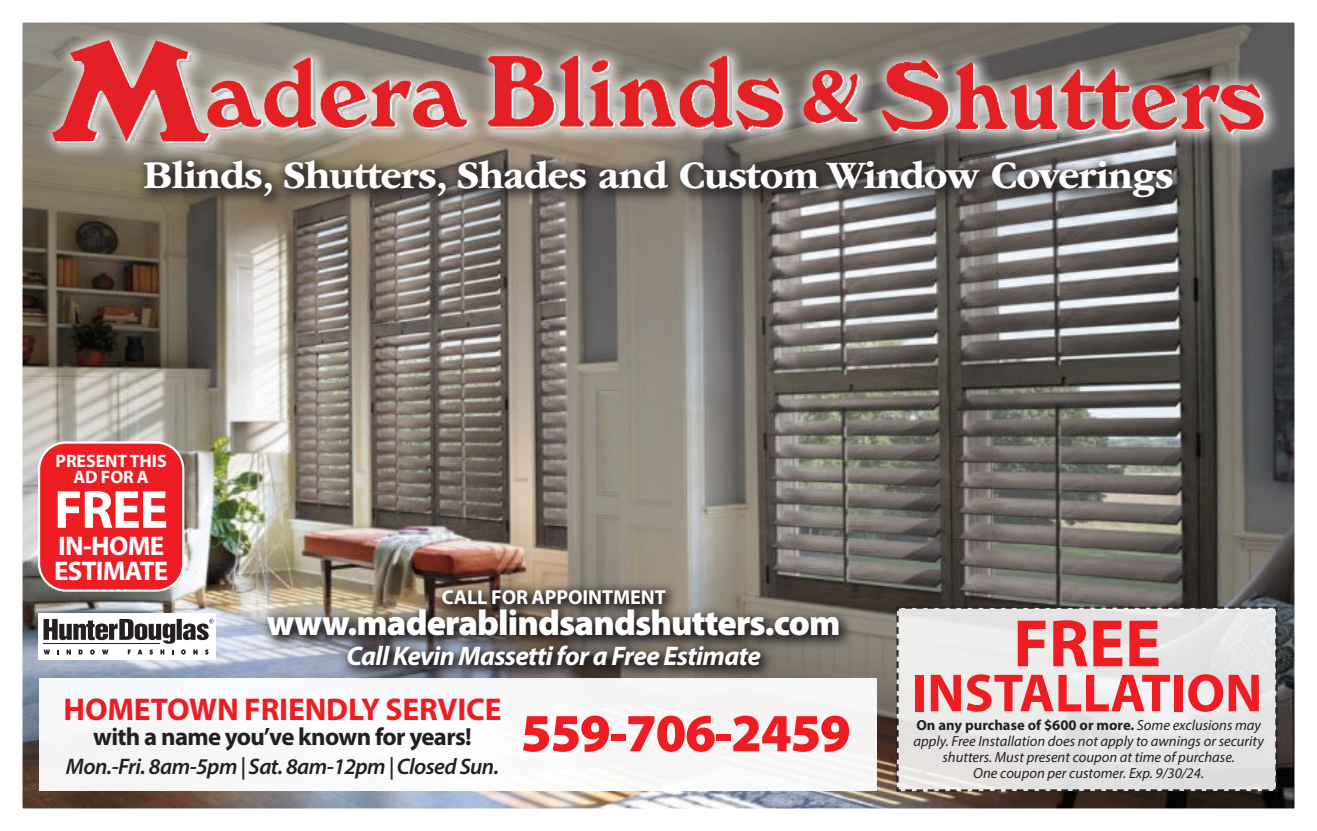
<style>
.page{position:relative;width:1317px;height:831px;background:#fff}
.page>*{position:absolute;margin:0;border:0;box-sizing:border-box;transform-origin:0 0}
.t1{font:700 67.5px "Myriad Pro";color:#ee1d23}
.t2{font:900 54px "Myriad Pro";letter-spacing:-.025em;color:#ee1d23}
.t3{font:700 54px "Myriad Pro";color:#ee1d23}
.t4{font:700 54px "Myriad Pro";color:#fff}
.t5{font:700 40.5px "ITC Garamond Std";letter-spacing:-.025em;color:#fff}
.t6{font:900 36px "Myriad Pro";letter-spacing:-.025em;color:#fff}
.t7{font:700 31.5px "Myriad Pro";letter-spacing:-.005em;color:#ee1d23}
.t8{font:italic 700 27px "Myriad Pro";letter-spacing:-.025em;color:#fff}
.t9{font:700 27px/24.8px "Myriad Pro";letter-spacing:-.025em;color:#fff}
.t10{font:700 24.75px "Myriad Pro";letter-spacing:-.025em;color:#231f20}
.t11{font:italic 600 22.5px "Myriad Pro";letter-spacing:-.025em;color:#231f20}
.t12{font:700 20.25px "Myriad Pro";letter-spacing:-.005em;color:#fff}
.t13{font:700 18px/15.8px "Myriad Pro";letter-spacing:-.005em;color:#fff;text-align:center}
.t14{font:italic 14.62px/15.8px "Myriad Pro";color:#231f20;text-align:center}
.s1{font-weight:700;font-style:normal}
</style>
<div class="page">
<img style="left:23px;top:23px;width:1270px;height:784px">
<div style="left:39px;top:26px;width:1243px;height:134px;background:#fff;opacity:.75"></div>
<img style="left:37px;top:32px;width:1242px;height:139px">
<div style="left:40px;top:678px;width:836px;height:112px;background:#f8f8f8"></div>
<div style="left:134px;top:150px;width:1055px;height:64px;background:#231f20;opacity:.75"></div>
<svg style="left:895px;top:605px;width:383px;height:187px"></svg>
<div style="left:38px;top:613px;width:178px;height:46px;background:#fff"></div>
<svg style="left:44px;top:618px;width:169px;height:25px"></svg>
<svg style="left:44px;top:649px;width:6px;height:5px"></svg>
<svg style="left:67px;top:649px;width:4px;height:5px"></svg>
<svg style="left:79px;top:649px;width:4px;height:5px"></svg>
<svg style="left:90px;top:649px;width:5px;height:5px"></svg>
<svg style="left:102px;top:649px;width:6px;height:5px"></svg>
<svg style="left:128px;top:649px;width:3px;height:5px"></svg>
<svg style="left:138px;top:649px;width:4px;height:5px"></svg>
<svg style="left:149px;top:649px;width:4px;height:5px"></svg>
<svg style="left:160px;top:649px;width:4px;height:5px"></svg>
<svg style="left:181px;top:649px;width:5px;height:5px"></svg>
<svg style="left:193px;top:649px;width:4px;height:5px"></svg>
<svg style="left:205px;top:649px;width:3px;height:5px"></svg>
<hr style="left:44px;top:643px;width:116px;height:1px;background:#231f20">
<div style="left:39px;top:442px;width:144px;height:148px;background:#ee1d23;border-radius:27px"></div>
<div style="left:38px;top:441px;width:146px;height:150px;border:2px solid #fff;border-radius:27px"></div>
<img style="left:260px;top:580px;width:594px;height:99px">
<h3 class="t5" style="left:143px;top:152px;width:1032px">Blinds, Shutters, Shades and Custom Window Coverings</h3>
<p class="t13" style="left:56px;top:452px;width:113px">PRESENT THIS<br>AD FOR A</p>
<h2 class="t4" style="left:54px;top:474px;width:116px">FREE</h2>
<h3 class="t9" style="left:54px;top:532px;width:116px">IN-HOME<br>ESTIMATE</h3>
<h3 class="t12" style="left:441px;top:583px;width:225px">CALL FOR APPOINTMENT</h3>
<h3 class="t6" style="left:267px;top:599px;width:575px">www.maderablindsandshutters.com</h3>
<h3 class="t8" style="left:346px;top:638px;width:416px">Call Kevin Massetti for a Free Estimate</h3>
<h3 class="t7" style="left:63px;top:688px;width:439px">HOMETOWN FRIENDLY SERVICE</h3>
<h3 class="t10" style="left:93px;top:720px;width:380px">with a name you’ve known for years!</h3>
<h3 class="t11" style="left:66px;top:751px;width:434px">Mon.-Fri. 8am-5pm | Sat. 8am-12pm | Closed Sun.</h3>
<h2 class="t2" style="left:520px;top:696px;width:331px">559-706-2459</h2>
<h1 class="t1" style="left:1013px;top:599px;width:149px">FREE</h1>
<h2 class="t3" style="left:911px;top:657px;width:352px">INSTALLATION</h2>
<p class="t14" style="left:913px;top:717px;width:352px"><span class="s1">On any purchase of $600 or more.</span> Some exclusions may apply. Free Installation does not apply to awnings or security shutters. Must present coupon at time of purchase.<br>One coupon per customer. Exp. 9/30/24.</p>
</div>
